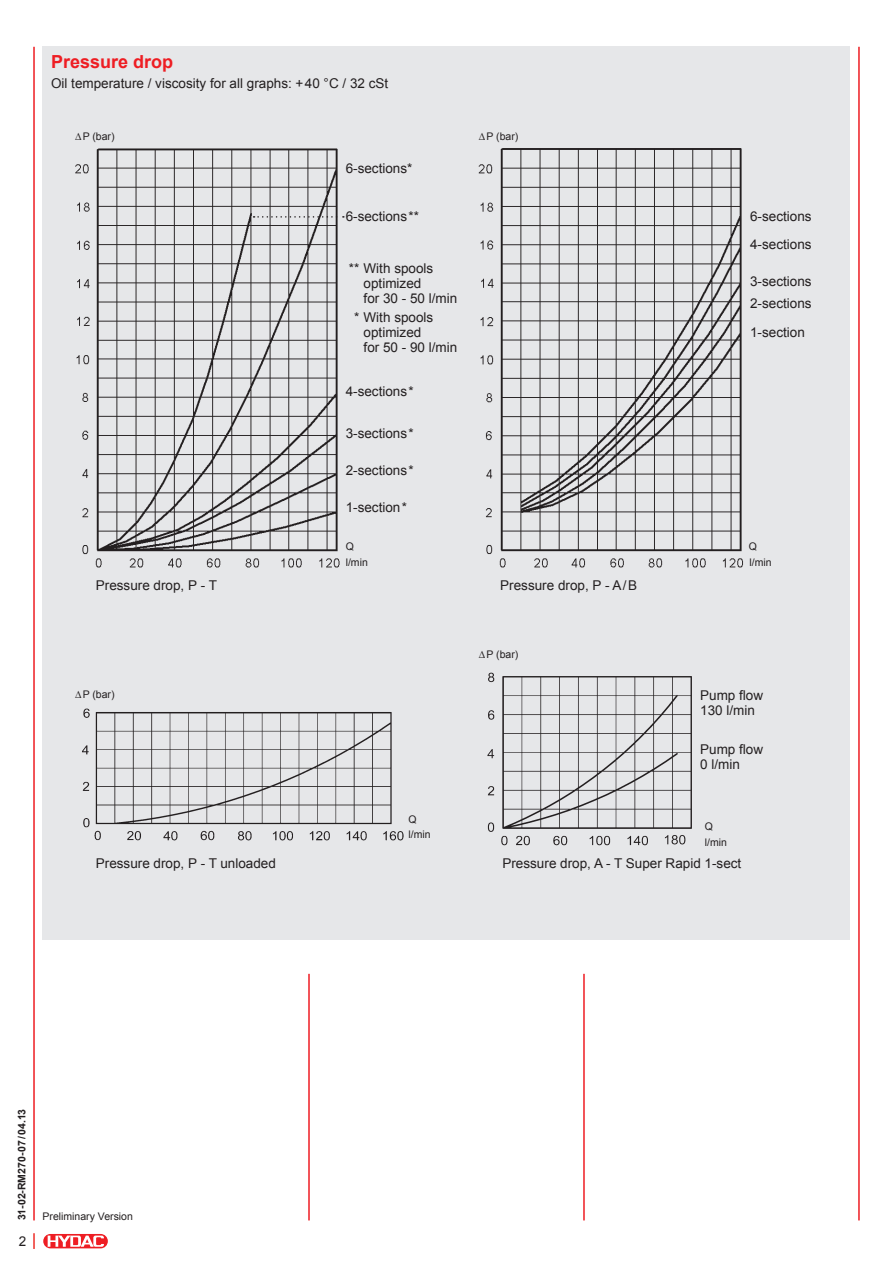
<style>
.page{position:relative;width:893px;height:1263px;background:#fff}
.page>*{position:absolute;margin:0;border:0;box-sizing:border-box;transform-origin:0 0}
.t1{font:700 18px "Arial";color:#ee1d23}
.t2{font:13.5px/15px "Arial";color:#231f20}
.t3{font:10.5px "Arial";color:#231f20}
.t4{font:700 10.5px "Arial";color:#231f20}
</style>
<div class="page">
<div style="left:43px;top:1233px;width:65px;height:16px;border:1px solid #fff;border-radius:7px"></div>
<svg style="left:43px;top:1234px;width:65px;height:14px"></svg>
<svg style="left:48px;top:1235px;width:56px;height:12px"></svg>
<svg style="left:33px;top:1233px;width:2px;height:16px"></svg>
<hr style="left:33px;top:47px;width:2px;height:1173px;background:#ee1d23">
<hr style="left:858px;top:47px;width:2px;height:1173px;background:#ee1d23">
<div style="left:43px;top:47px;width:807px;height:893px;background:#e6e7e9"></div>
<hr style="left:583px;top:974px;width:2px;height:246px;background:#ee1d23">
<hr style="left:308px;top:974px;width:2px;height:246px;background:#ee1d23">
<img style="left:75px;top:148px;width:270px;height:420px">
<img style="left:82px;top:708px;width:322px;height:133px">
<img style="left:487px;top:672px;width:205px;height:174px">
<img style="left:478px;top:148px;width:265px;height:420px">
<svg style="left:254px;top:216px;width:90px;height:2px"></svg>
<h1 class="t1" style="left:51px;top:50px;width:124px">Pressure drop</h1>
<p class="t2" style="left:51px;top:76px;width:339px">Oil temperature / viscosity for all graphs: +40 °C / 32 cSt</p>
<p class="t3" style="left:75px;top:130px;width:41px">∆P (bar)</p>
<p class="t2" style="left:96px;top:578px;width:123px">Pressure drop, P - T</p>
<p class="t2" style="left:346px;top:161px;width:68px">6-sections*</p>
<p class="t2" style="left:346px;top:209px;width:75px">6-sections**</p>
<p class="t2" style="left:364px;top:261px;width:95px;text-indent:-15px">** With spools optimized<br>for 30 - 50 l/min</p>
<p class="t2" style="left:364px;top:310px;width:95px;text-indent:-10px">* With spools optimized<br>for 50 - 90 l/min</p>
<p class="t2" style="left:346px;top:384px;width:70px">4-sections*</p>
<p class="t2" style="left:346px;top:425px;width:70px">3-sections*</p>
<p class="t2" style="left:346px;top:462px;width:70px">2-sections*</p>
<p class="t2" style="left:346px;top:499px;width:63px">1-section*</p>
<p class="t3" style="left:346px;top:539px;width:10px">Q</p>
<p class="t3" style="left:346px;top:555px;width:24px">l/min</p>
<p class="t3" style="left:479px;top:130px;width:41px">∆P (bar)</p>
<p class="t2" style="left:500px;top:578px;width:138px">Pressure drop, P - A/B</p>
<p class="t3" style="left:75px;top:687px;width:41px">∆P (bar)</p>
<p class="t3" style="left:479px;top:648px;width:41px">∆P (bar)</p>
<p class="t3" style="left:408px;top:812px;width:10px">Q</p>
<p class="t3" style="left:408px;top:828px;width:24px">l/min</p>
<p class="t2" style="left:750px;top:202px;width:63px;line-height:28.5px">6-sections<br>4-sections</p>
<p class="t2" style="left:750px;top:271px;width:63px;line-height:22.2px">3-sections<br>2-sections</p>
<p class="t2" style="left:750px;top:325px;width:56px">1-section</p>
<p class="t3" style="left:749px;top:539px;width:10px">Q</p>
<p class="t3" style="left:749px;top:555px;width:24px">l/min</p>
<p class="t2" style="left:700px;top:688px;width:65px">Pump flow<br>130 l/min</p>
<p class="t2" style="left:700px;top:741px;width:65px">Pump flow<br>0 l/min</p>
<p class="t3" style="left:705px;top:820px;width:10px">Q</p>
<p class="t3" style="left:705px;top:836px;width:24px">l/min</p>
<p class="t2" style="left:96px;top:856px;width:182px">Pressure drop, P - T unloaded</p>
<p class="t2" style="left:502px;top:856px;width:240px">Pressure drop, A - T Super Rapid 1-sect</p>
<p class="t4" style="left:15px;top:1220px;width:113px;rotate:-90deg">31-02-RM270-07/04.13</p>
<p class="t2" style="left:19px;top:1233px;width:9px">2</p>
<p class="t3" style="left:43px;top:1210px;width:92px">Preliminary Version</p>
</div>
